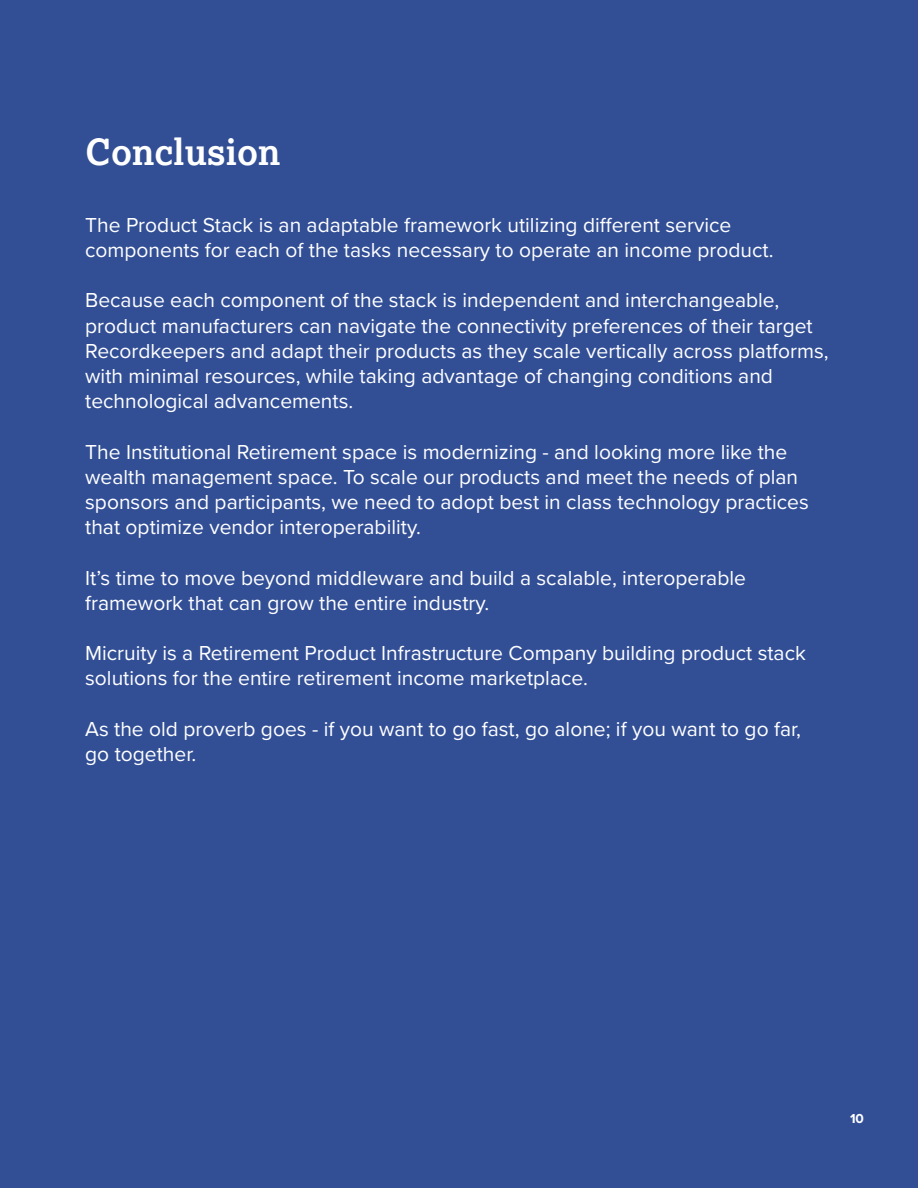
<style>
.page{position:relative;width:918px;height:1188px;background:#324f96}
.page>*{position:absolute;margin:0;border:0;box-sizing:border-box;transform-origin:0 0}
.t1{font:700 36px "Lexia";color:#fff}
.t2{font:21px/25.2px "Proxima Nova";color:#fff}
.t3{font:700 13.5px "Proxima Nova";color:#fff}
</style>
<div class="page">
<p class="t1" style="left:85px;top:129px;width:197px">Conclusion</p>
<p class="t2" style="left:85px;top:211px;width:648px">The Product Stack is an adaptable framework utilizing different service</p>
<p class="t2" style="left:85px;top:237px;width:690px">components for each of the tasks necessary to operate an income product.</p>
<p class="t2" style="left:85px;top:287px;width:696px">Because each component of the stack is independent and interchangeable,</p>
<p class="t2" style="left:85px;top:312px;width:729px">product manufacturers can navigate the connectivity preferences of their target</p>
<p class="t2" style="left:85px;top:337px;width:745px">Recordkeepers and adapt their products as they scale vertically across platforms, with minimal resources, while taking advantage of changing conditions and</p>
<p class="t2" style="left:85px;top:388px;width:270px">technological advancements.</p>
<p class="t2" style="left:85px;top:438px;width:715px">The Institutional Retirement space is modernizing - and looking more like the wealth management space. To scale our products and meet the needs of plan</p>
<p class="t2" style="left:85px;top:489px;width:725px">sponsors and participants, we need to adopt best in class technology practices that optimize vendor interoperability.</p>
<p class="t2" style="left:85px;top:564px;width:662px">It’s time to move beyond middleware and build a scalable, interoperable</p>
<p class="t2" style="left:85px;top:589px;width:406px">framework that can grow the entire industry.</p>
<p class="t2" style="left:85px;top:640px;width:722px">Micruity is a Retirement Product Infrastructure Company building product stack solutions for the entire retirement income marketplace.</p>
<p class="t2" style="left:85px;top:715px;width:717px">As the old proverb goes - if you want to go fast, go alone; if you want to go far,</p>
<p class="t2" style="left:85px;top:741px;width:113px">go together.</p>
<p class="t3" style="left:850px;top:1109px;width:15px">10</p>
</div>
